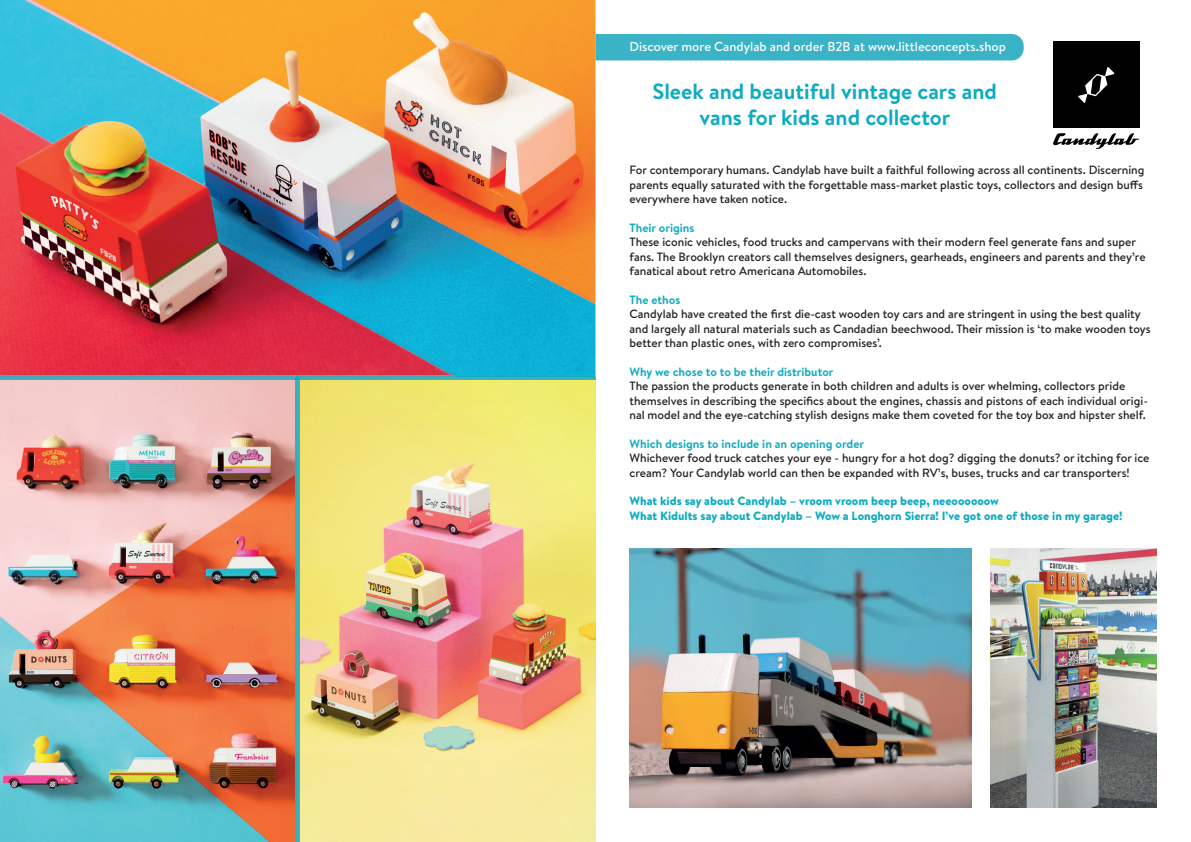
<style>
.page{position:relative;width:1191px;height:842px;background:#fff}
.page>*{position:absolute;margin:0;border:0;box-sizing:border-box;transform-origin:0 0}
.t1{font:700 22px/26.4px "Brandon Text";color:#0facc1;text-align:center}
.t2{font:500 13px "Brandon Text";color:#fff}
.t3{font:500 12px/14.4px "Brandon Text";color:#231f20}
.t4{font:900 12px/14.4px "Brandon Text";color:#0facc1}
.t5{font:700 12px "Brandon Text";color:#0facc1}
</style>
<div class="page">
<img style="left:300px;top:377px;width:295px;height:465px">
<img style="left:0;top:0;width:595px;height:377px">
<img style="left:0;top:377px;width:296px;height:465px">
<img style="left:296px;top:379px;width:4px;height:463px">
<svg style="left:296px;top:375px;width:4px;height:4px"></svg>
<div style="left:595px;top:34px;width:428px;height:26px;background:#3bb3c6"></div>
<div style="left:1053px;top:42px;width:86px;height:86px;background:#000001"></div>
<svg style="left:1078px;top:67px;width:36px;height:36px"></svg>
<svg style="left:1053px;top:133px;width:86px;height:16px"></svg>
<img style="left:629px;top:549px;width:342px;height:259px">
<img style="left:990px;top:549px;width:167px;height:259px">
<p class="t2" style="left:629px;top:37px;width:378px">Discover more Candylab and order B2B at www.littleconcepts.shop</p>
<h1 class="t1" style="left:652px;top:78px;width:346px">Sleek and beautiful vintage cars and vans for kids and collector</h1>
<p class="t3" style="left:629px;top:163px;width:516px">For contemporary humans. Candylab have built a faithful following across all continents. Discerning parents equally saturated with the forgettable mass-market plastic toys, collectors and design buffs everywhere have taken notice.</p>
<p class="t5" style="left:629px;top:219px;width:66px">Their origins</p>
<p class="t3" style="left:629px;top:235px;width:517px">These iconic vehicles, food trucks and campervans with their modern feel generate fans and super fans. The Brooklyn creators call themselves designers, gearheads, engineers and parents and they’re fanatical about retro Americana Automobiles.</p>
<p class="t5" style="left:629px;top:291px;width:52px">The ethos</p>
<p class="t3" style="left:629px;top:307px;width:523px">Candylab have created the first die-cast wooden toy cars and are stringent in using the best quality and largely all natural materials such as Candadian beechwood. Their mission is ‘to make wooden toys better than plastic ones, with zero compromises’.</p>
<p class="t5" style="left:629px;top:363px;width:205px">Why we chose to to be their distributor</p>
<p class="t3" style="left:629px;top:379px;width:520px">The passion the products generate in both children and adults is over whelming, collectors pride themselves in describing the specifics about the engines, chassis and pistons of each individual origi&shy;nal model and the eye-catching stylish designs make them coveted for the toy box and hipster shelf.</p>
<p class="t5" style="left:629px;top:435px;width:236px">Which designs to include in an opening order</p>
<p class="t3" style="left:629px;top:451px;width:521px">Whichever food truck catches your eye - hungry for a hot dog? digging the donuts? or itching for ice cream? Your Candylab world can then be expanded with RV’s, buses, trucks and car transporters!</p>
<p class="t4" style="left:629px;top:494px;width:494px">What kids say about Candylab – vroom vroom beep beep, neeoooooow<br>What Kidults say about Candylab – Wow a Longhorn Sierra! I’ve got one of those in my garage!</p>
</div>
